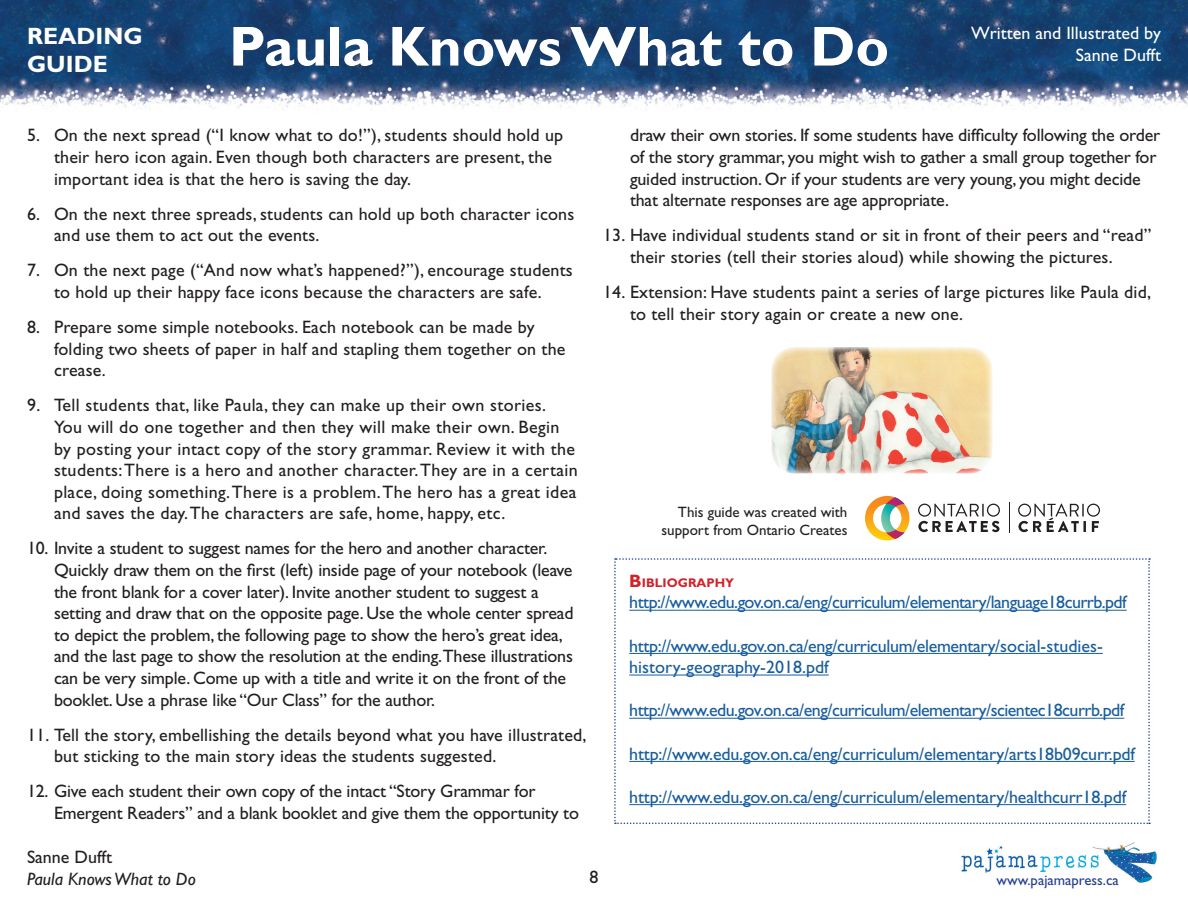
<style>
.page{position:relative;width:1188px;height:918px;background:#fff}
.page>*{position:absolute;margin:0;border:0;box-sizing:border-box;transform-origin:0 0}
.t1{font:700 56.55px "Gill Sans Std";color:#fff}
.t2{font:700 23.7px/28.5px "Gill Sans Std";color:#fff}
.t3{font:18px/21.6px "Gill Sans Std";letter-spacing:.01em;color:#231f20}
.t4{font:18px/21.6px "Gill Sans Std";letter-spacing:-.01em;color:#231f20}
.t5{font:18px/21.6px "Gill Sans Std";letter-spacing:-.02em;color:#175d9e}
.t6{font:18px/21.6px "Gill Sans Std";color:#fff;text-align:right}
.t7{font:italic 18px "Gill Sans Std";color:#231f20}
.t8{font:15px/18px "Gill Sans Std";color:#231f20;text-align:right}
.t9{font:14.7px "Gill Sans Std";color:#253f8e}
.Heading{font:700 12.6px "Gill Sans Std";color:#d1232a}
.s1{font-size:18px}
</style>
<div class="page">
<img style="left:0;top:0;width:1188px;height:110px">
<img style="left:961px;top:842px;width:196px;height:41px">
<svg style="left:614px;top:558px;width:536px;height:266px"></svg>
<img style="left:771px;top:347px;width:222px;height:127px">
<svg style="left:865px;top:496px;width:45px;height:44px"></svg>
<svg style="left:918px;top:504px;width:82px;height:28px"></svg>
<svg style="left:1018px;top:504px;width:82px;height:28px"></svg>
<hr style="left:1009px;top:503px;width:1px;height:30px;background:#231f20">
<h2 class="t2" style="left:27px;top:22px;width:117px">READING<br>GUIDE</h2>
<h1 class="t1" style="left:229px;top:13px;width:662px">Paula Knows What to Do</h1>
<p class="t6" style="left:971px;top:23px;width:191px">Written and Illustrated by<br>Sanne Dufft</p>
<p class="t3" style="left:54px;top:125px;width:511px;text-indent:-27px">5. On the next spread (“I know what to do!”), students should hold up their hero icon again. Even though both characters are present, the important idea is that the hero is saving the day.</p>
<p class="t3" style="left:54px;top:203px;width:522px;text-indent:-27px">6. On the next three spreads, students can hold up both character icons and use them to act out the events.</p>
<p class="t3" style="left:27px;top:260px;width:547px;text-align:center">7. On the next page (“And now what’s happened?”), encourage students to hold up their happy face icons because the characters are safe.</p>
<p class="t3" style="left:54px;top:316px;width:513px;text-indent:-27px">8. Prepare some simple notebooks. Each notebook can be made by folding two sheets of paper in half and stapling them together on the crease.</p>
<p class="t3" style="left:54px;top:395px;width:525px;text-indent:-27px">9. Tell students that, like Paula, they can make up their own stories.<br>You will do one together and then they will make their own. Begin by posting your intact copy of the story grammar. Review it with the students: There is a hero and another character. They are in a certain place, doing something. There is a problem. The hero has a great idea and saves the day. The characters are safe, home, happy, etc.</p>
<p class="t4" style="left:54px;top:538px;width:521px;text-indent:-27px">10. Invite a student to suggest names for the hero and another character.<br>Quickly draw them on the first (left) inside page of your notebook (leave the front blank for a cover later). Invite another student to suggest a setting and draw that on the opposite page. Use the whole center spread to depict the problem, the following page to show the hero’s great idea, and the last page to show the resolution at the ending.These illustrations can be very simple. Come up with a title and write it on the front of the booklet. Use a phrase like “Our Class” for the author.</p>
<p class="t3" style="left:54px;top:724px;width:534px;text-indent:-27px">11. Tell the story, embellishing the details beyond what you have illustrated, but sticking to the main story ideas the students suggested.</p>
<p class="t4" style="left:54px;top:781px;width:526px;text-indent:-27px">12. Give each student their own copy of the intact “Story Grammar for<br>Emergent Readers” and a blank booklet and give them the opportunity to</p>
<p class="t4" style="left:630px;top:125px;width:532px">draw their own stories. If some students have difficulty following the order of the story grammar, you might wish to gather a small group together for guided instruction. Or if your students are very young, you might decide that alternate responses are age appropriate.</p>
<p class="t3" style="left:630px;top:225px;width:523px;text-indent:-27px">13. Have individual students stand or sit in front of their peers and “read” their stories (tell their stories aloud) while showing the pictures.</p>
<p class="t3" style="left:630px;top:281px;width:522px;text-indent:-27px">14. Extension: Have students paint a series of large pictures like Paula did, to tell their story again or create a new one.</p>
<p class="t8" style="left:661px;top:503px;width:188px">This guide was created with support from Ontario Creates</p>
<p class="Heading" style="left:629px;top:575px;width:106px"><span class="s1">B</span> IBLIOGRAPHY</p>
<p class="t5" style="left:629px;top:592px;width:499px">http://www.edu.gov.on.ca/eng/curriculum/elementary/language18currb.pdf</p>
<p class="t5" style="left:629px;top:635px;width:475px">http://www.edu.gov.on.ca/eng/curriculum/elementary/social-studies&shy;history-geography-2018.pdf</p>
<p class="t5" style="left:629px;top:700px;width:497px">http://www.edu.gov.on.ca/eng/curriculum/elementary/scientec18currb.pdf</p>
<p class="t5" style="left:629px;top:743px;width:507px">http://www.edu.gov.on.ca/eng/curriculum/elementary/arts18b09curr.pdf</p>
<p class="t5" style="left:629px;top:786px;width:498px">http://www.edu.gov.on.ca/eng/curriculum/elementary/healthcurr18.pdf</p>
<p class="t3" style="left:27px;top:847px;width:87px">Sanne Dufft</p>
<p class="t7" style="left:27px;top:869px;width:170px">Paula Knows What to Do</p>
<p class="t3" style="left:590px;top:867px;width:10px">8</p>
<p class="t9" style="left:996px;top:871px;width:124px">www.pajamapress.ca</p>
</div>
